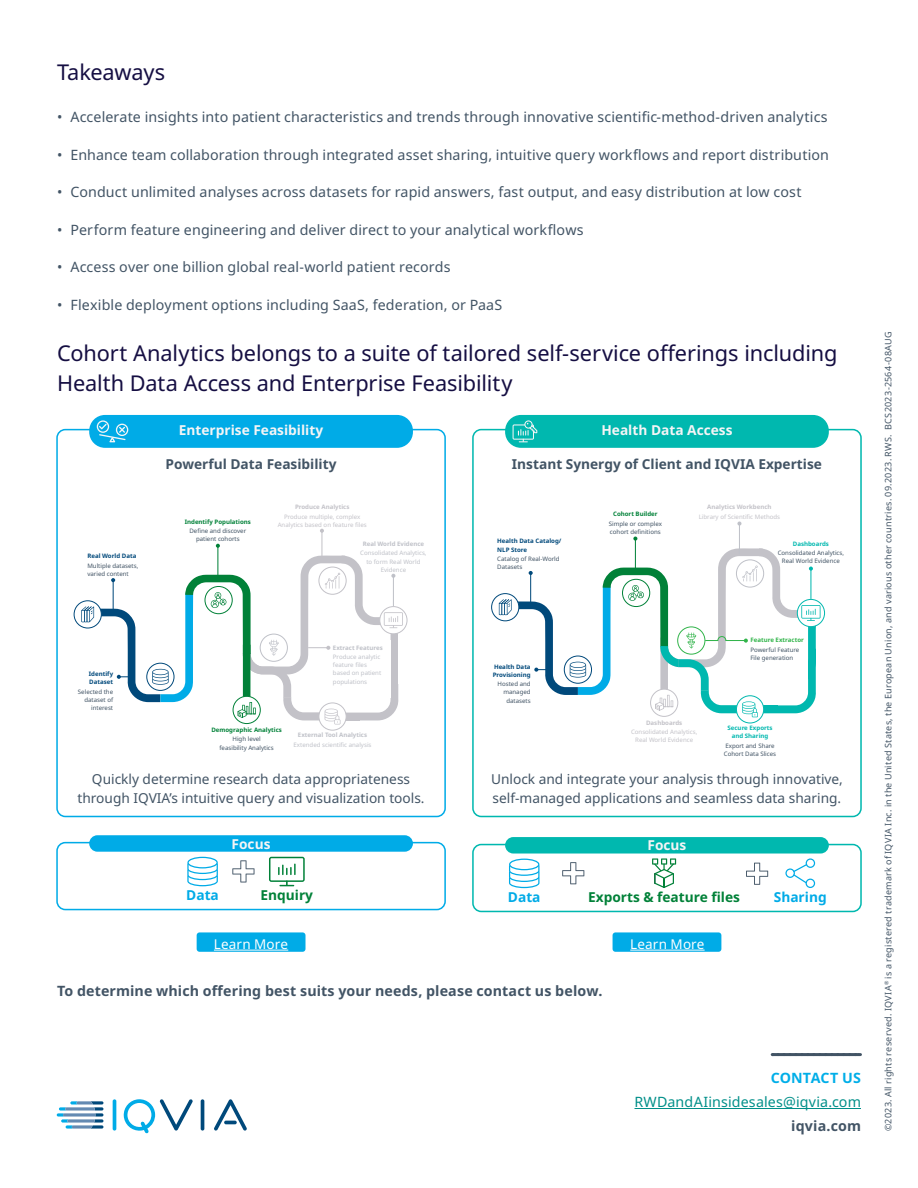
<style>
.page{position:relative;width:918px;height:1188px;background:#fff}
.page>*{position:absolute;margin:0;border:0;box-sizing:border-box;transform-origin:0 0}
.t1{font:21.75px/30px "Noto Sans";letter-spacing:-.005em;color:#150e42}
.t2{font:14.25px "Noto Sans";letter-spacing:.01em;color:#425465}
.t3{font:700 14.25px "Noto Sans";letter-spacing:.01em;color:#425465}
.t4{font:14.25px "Noto Sans";letter-spacing:.01em;color:#008f89}
.t5{font:700 14.25px "Noto Sans";letter-spacing:.01em;color:#00aee8}
.t6{font:13.65px/18.3px "Noto Sans";color:#425465}
.t7{font:700 13.65px "Noto Sans";color:#425465}
.t8{font:700 13.65px "Noto Sans";color:#f5f5f6}
.t9{font:700 13.65px "Noto Sans";color:#018138}
.t10{font:700 13.65px "Noto Sans";color:#00abe7}
.t11{font:13.5px "Noto Sans";letter-spacing:.01em;color:#fff}
.t12{font:9px "Noto Sans";letter-spacing:.025em;color:#425465}
.t13{font:6.15px/8.1px "Noto Sans";color:#425465}
.t14{font:6.15px/8.1px "Noto Sans";color:#bfc1c8}
.t15{font:6.15px/8.1px "Noto Sans";color:#c3c2c8;text-align:center}
.t16{font:700 6.15px/8.1px "Noto Sans";color:#00497b}
.t17{font:700 6.15px "Noto Sans";color:#bfc1c8}
.t18{font:700 6.15px "Noto Sans";color:#018138}
.t19{font:700 6.15px "Noto Sans";color:#c3c2c8}
.t20{font:700 6.15px/8.1px "Noto Sans";color:#00b8af;text-align:center}
.t21{font:700 6.15px "Noto Sans";color:#31b44a}
</style>
<div class="page">
<svg style="left:772px;top:1053px;width:88px;height:3px"></svg>
<hr style="left:635px;top:1108px;width:226px;height:1px;background:#008f89">
<hr style="left:113px;top:1099px;width:3px;height:32px;background:#00abe7;border-radius:2px">
<hr style="left:201px;top:1099px;width:3px;height:32px;background:#00497b;border-radius:2px">
<svg style="left:123px;top:1099px;width:70px;height:34px"></svg>
<svg style="left:214px;top:1099px;width:33px;height:32px"></svg>
<svg style="left:57px;top:1101px;width:46px;height:28px"></svg>
<hr style="left:217px;top:546px;width:1px;height:30px;background:#018138">
<svg style="left:216px;top:544px;width:4px;height:4px"></svg>
<hr style="left:321px;top:531px;width:1px;height:30px;background:#c3c2c8">
<svg style="left:320px;top:529px;width:4px;height:4px"></svg>
<svg style="left:74px;top:601px;width:27px;height:27px"></svg>
<div style="left:74px;top:600px;width:28px;height:28px;border:1px solid #00497b;border-radius:50%"></div>
<svg style="left:319px;top:703px;width:27px;height:27px"></svg>
<div style="left:319px;top:703px;width:28px;height:28px;border:1px solid #c3c2c8;border-radius:50%"></div>
<svg style="left:81px;top:556px;width:327px;height:168px"></svg>
<hr style="left:635px;top:539px;width:1px;height:30px;background:#018138">
<svg style="left:633px;top:537px;width:4px;height:4px"></svg>
<hr style="left:739px;top:524px;width:1px;height:30px;background:#bfc1c8">
<svg style="left:737px;top:522px;width:4px;height:4px"></svg>
<svg style="left:492px;top:594px;width:27px;height:27px"></svg>
<div style="left:491px;top:593px;width:28px;height:28px;border:1px solid #00497b;border-radius:50%"></div>
<svg style="left:736px;top:696px;width:28px;height:27px"></svg>
<div style="left:736px;top:695px;width:28px;height:28px;border:1px solid #00b8af;border-radius:50%"></div>
<svg style="left:499px;top:548px;width:326px;height:169px"></svg>
<div style="left:56px;top:429px;width:390px;height:388px;border:2px solid #00abe7;border-radius:8px"></div>
<div style="left:89px;top:415px;width:324px;height:33px;background:#00abe7;border-radius:16px"></div>
<svg style="left:97px;top:420px;width:31px;height:22px"></svg>
<div style="left:472px;top:429px;width:390px;height:388px;border:2px solid #00b8af;border-radius:8px"></div>
<div style="left:505px;top:415px;width:324px;height:33px;background:#00b8af;border-radius:16px"></div>
<svg style="left:513px;top:420px;width:24px;height:22px"></svg>
<div style="left:56px;top:842px;width:390px;height:68px;border:2px solid #00abe7;border-radius:8px"></div>
<svg style="left:187px;top:857px;width:31px;height:29px"></svg>
<svg style="left:269px;top:857px;width:36px;height:29px"></svg>
<svg style="left:232px;top:860px;width:23px;height:23px"></svg>
<div style="left:472px;top:844px;width:390px;height:68px;border:2px solid #00b8af;border-radius:8px"></div>
<div style="left:89px;top:835px;width:324px;height:17px;background:#00abe7;border-radius:8px"></div>
<div style="left:505px;top:837px;width:324px;height:17px;background:#00b8af;border-radius:8px"></div>
<svg style="left:509px;top:859px;width:31px;height:29px"></svg>
<svg style="left:562px;top:862px;width:22px;height:22px"></svg>
<svg style="left:746px;top:863px;width:22px;height:22px"></svg>
<svg style="left:652px;top:858px;width:24px;height:30px"></svg>
<svg style="left:785px;top:858px;width:30px;height:30px"></svg>
<div style="left:613px;top:932px;width:108px;height:20px;background:#00abe7;border-radius:3px"></div>
<div style="left:197px;top:932px;width:109px;height:20px;background:#00abe7;border-radius:3px"></div>
<hr style="left:214px;top:950px;width:74px;height:1px;background:#fff">
<hr style="left:630px;top:950px;width:75px;height:1px;background:#fff">
<h1 class="t1" style="left:57px;top:58px;width:110px">Takeaways</h1>
<p class="t2" style="left:57px;top:109px;width:772px">• Accelerate insights into patient characteristics and trends through innovative scientific-method-driven analytics</p>
<p class="t2" style="left:57px;top:146px;width:773px">• Enhance team collaboration through integrated asset sharing, intuitive query workflows and report distribution</p>
<p class="t2" style="left:57px;top:184px;width:746px">• Conduct unlimited analyses across datasets for rapid answers, fast output, and easy distribution at low cost</p>
<p class="t2" style="left:57px;top:221px;width:528px">• Perform feature engineering and deliver direct to your analytical workflows</p>
<p class="t2" style="left:57px;top:259px;width:395px">• Access over one billion global real-world patient records</p>
<p class="t2" style="left:57px;top:296px;width:447px">• Flexible deployment options including SaaS, federation, or PaaS</p>
<h1 class="t1" style="left:57px;top:338px;width:782px">Cohort Analytics belongs to a suite of tailored self-service offerings including<br>Health Data Access and Enterprise Feasibility</h1>
<p class="t16" style="left:87px;top:552px;width:50px">Real World Data</p>
<p class="t13" style="left:87px;top:562px;width:52px">Multiple datasets, varied content</p>
<p class="t16" style="left:89px;top:670px;width:26px">Identify<br>Dataset</p>
<p class="t13" style="left:78px;top:687px;width:37px;text-align:right">Selected the dataset of interest</p>
<p class="t8" style="left:179px;top:422px;width:146px">Enterprise Feasibility</p>
<p class="t7" style="left:166px;top:456px;width:172px">Powerful Data Feasibility</p>
<p class="t7" style="left:512px;top:456px;width:311px">Instant Synergy of Client and IQVIA Expertise</p>
<p class="t8" style="left:601px;top:422px;width:133px">Health Data Access</p>
<p class="t18" style="left:185px;top:518px;width:68px">Indentify Populations</p>
<p class="t13" style="left:190px;top:527px;width:58px;text-align:center">Define and discover patient cohorts</p>
<p class="t19" style="left:295px;top:504px;width:56px">Produce Analytics</p>
<p class="t15" style="left:278px;top:513px;width:90px">Produce multiple, complex<br>Analytics based on feature files</p>
<p class="t17" style="left:363px;top:540px;width:63px">Real World Evidence</p>
<p class="t14" style="left:360px;top:549px;width:68px;text-align:center">Consolidated Analytics, to form Real World<br>Evidence</p>
<p class="t17" style="left:333px;top:644px;width:51px">Extract Features</p>
<p class="t14" style="left:333px;top:653px;width:50px">Produce analytic feature files based on patient populations</p>
<p class="t18" style="left:211px;top:726px;width:72px">Demographic Analytics</p>
<p class="t13" style="left:220px;top:735px;width:56px;text-align:center">High level feasibility Analytics</p>
<p class="t17" style="left:298px;top:732px;width:71px">External Tool Analytics</p>
<p class="t14" style="left:294px;top:741px;width:79px">Extended scientific analysis</p>
<p class="t16" style="left:497px;top:537px;width:66px">Health Data Catalog/<br>NLP Store</p>
<p class="t13" style="left:497px;top:555px;width:64px">Catalog of Real-World<br>Datasets</p>
<p class="t16" style="left:493px;top:663px;width:39px">Health Data<br>Provisioning</p>
<p class="t13" style="left:498px;top:680px;width:35px;text-align:right">Hosted and managed datasets</p>
<p class="t18" style="left:613px;top:511px;width:46px">Cohort Builder</p>
<p class="t13" style="left:609px;top:520px;width:55px">Simple or complex cohort definitions</p>
<p class="t19" style="left:707px;top:503px;width:66px">Analytics Workbench</p>
<p class="t15" style="left:699px;top:512px;width:83px">Library of Scientific Methods</p>
<p class="t20" style="left:793px;top:540px;width:38px">Dashboards</p>
<p class="t13" style="left:778px;top:549px;width:68px;text-align:center">Consolidated Analytics,<br>Real World Evidence</p>
<p class="t21" style="left:750px;top:637px;width:55px">Feature Extractor</p>
<p class="t13" style="left:750px;top:646px;width:50px">Powerful Feature<br>File generation</p>
<p class="t19" style="left:646px;top:719px;width:38px">Dashboards</p>
<p class="t15" style="left:631px;top:728px;width:68px">Consolidated Analytics,<br>Real World Evidence</p>
<p class="t20" style="left:728px;top:724px;width:47px">Secure Exports and Sharing</p>
<p class="t13" style="left:724px;top:742px;width:54px">Export and Share<br>Cohort Data Slices</p>
<p class="t6" style="left:77px;top:770px;width:349px;text-align:center">Quickly determine research data appropriateness through IQVIA’s intuitive query and visualization tools.</p>
<p class="t6" style="left:491px;top:770px;width:353px">Unlock and integrate your analysis through innovative, self-managed applications and seamless data sharing.</p>
<p class="t8" style="left:232px;top:836px;width:40px">Focus</p>
<p class="t8" style="left:648px;top:838px;width:40px">Focus</p>
<p class="t10" style="left:186px;top:888px;width:34px">Data</p>
<p class="t9" style="left:261px;top:888px;width:54px">Enquiry</p>
<p class="t10" style="left:508px;top:889px;width:34px">Data</p>
<p class="t9" style="left:588px;top:889px;width:153px">Exports &amp; feature files</p>
<p class="t10" style="left:774px;top:889px;width:54px">Sharing</p>
<p class="t11" style="left:214px;top:936px;width:76px">Learn More</p>
<p class="t11" style="left:630px;top:936px;width:76px">Learn More</p>
<p class="t3" style="left:57px;top:983px;width:547px">To determine which offering best suits your needs, please contact us below.</p>
<p class="t5" style="left:771px;top:1070px;width:92px">CONTACT US</p>
<p class="t4" style="left:635px;top:1094px;width:228px">RWDandAIinsidesales@iqvia.com</p>
<p class="t3" style="left:791px;top:1118px;width:71px">iqvia.com</p>
<p class="t12" style="left:883px;top:1131px;width:801px;rotate:-90deg">©2023. All rights reserved. IQVIA<sup>®</sup> is a registered trademark of IQVIA Inc. in the United States, the European Union, and various other countries. 09.2023. RWS. BCS2023-2564-08AUG</p>
</div>
